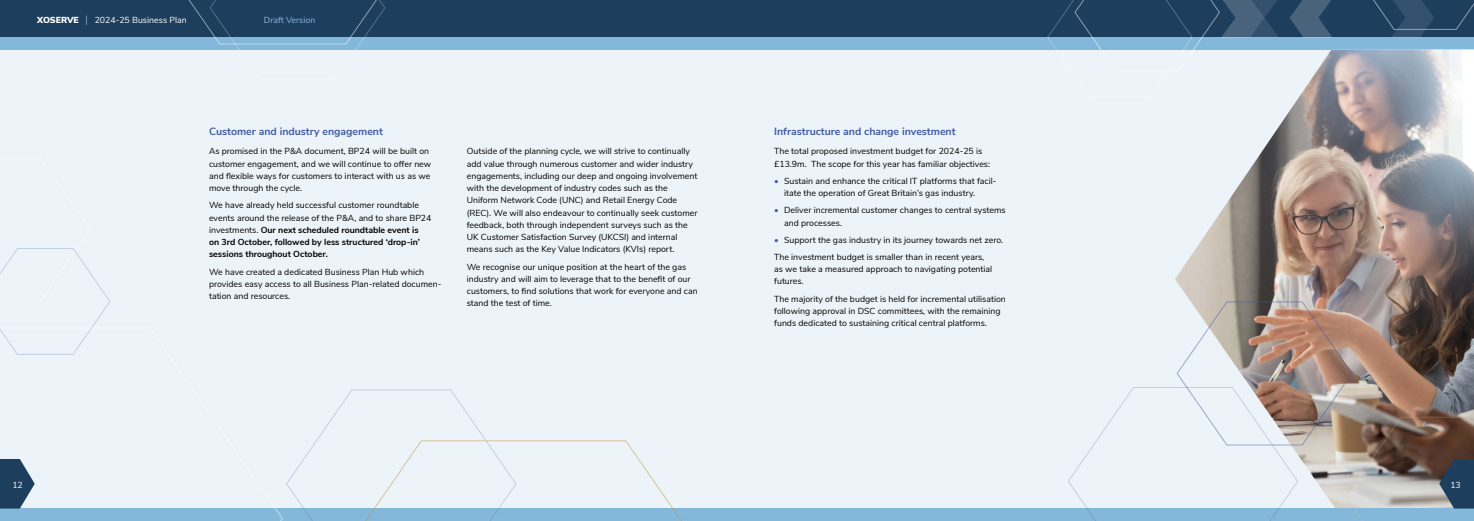
<style>
.page{position:relative;width:1474px;height:521px;background:#fff}
.page>*{position:absolute;margin:0;border:0;box-sizing:border-box;transform-origin:0 0}
.t1{font:700 10.5px "Nunito Sans";color:#405ba3}
.t2{font:8.75px/12.2px "Nunito Sans";color:#000}
.t3{font:700 8.75px/12.2px "Nunito Sans";color:#000}
.t4{font:8.75px "Nunito Sans";color:#fff}
.t5{font:8.75px "Nunito Sans";color:#84b8da}
.s1{font-weight:900}
.s2{font-size:10.5px;color:#84b8da}
.s3{font-weight:400}
.s4{color:#405ba3}
</style>
<div class="page">
<div style="left:737px;top:25px;width:736px;height:25px;background:#84b8da"></div>
<div style="left:0;top:25px;width:737px;height:25px;background:#84b8da"></div>
<div style="left:737px;top:50px;width:736px;height:471px;background:#edf4f9"></div>
<div style="left:0;top:50px;width:737px;height:471px;background:#edf4f9"></div>
<img style="left:1175px;top:97px;width:298px;height:204px">
<div style="left:737px;top:508px;width:736px;height:13px;background:#84b8da"></div>
<svg style="left:1068px;top:387px;width:108px;height:134px"></svg>
<svg style="left:317px;top:389px;width:168px;height:50px"></svg>
<svg style="left:285px;top:439px;width:452px;height:82px"></svg>
<svg style="left:0;top:248px;width:111px;height:79px"></svg>
<svg style="left:0;top:327px;width:283px;height:194px"></svg>
<div style="left:737px;top:0;width:736px;height:37px;background:#1e3e5e"></div>
<div style="left:0;top:0;width:737px;height:37px;background:#1e3e5e"></div>
<svg style="left:0;top:459px;width:35px;height:49px"></svg>
<img style="left:1176px;top:301px;width:297px;height:220px">
<svg style="left:188px;top:0;width:198px;height:50px"></svg>
<svg style="left:1047px;top:0;width:426px;height:97px"></svg>
<p class="t4" style="left:37px;top:14px;width:151px"><span class="s1">XOSERVE</span> <span class="s2">|</span> 2024-25 Business Plan</p>
<p class="t5" style="left:264px;top:14px;width:53px">Draft Version</p>
<p class="t1" style="left:209px;top:123px;width:175px">Customer and industry engagement</p>
<p class="t2" style="left:209px;top:145px;width:224px">As promised in the P&amp;A document, BP24 will be built on customer engagement, and we will continue to offer new and flexible ways for customers to interact with us as we move through the cycle.</p>
<p class="t3" style="left:209px;top:199px;width:224px"><span class="s3">We have already held successful customer roundtable events around the release of the P&amp;A, and to share BP24 investments.</span> Our next scheduled roundtable event is<br>on 3rd October, followed by less structured ‘drop-in’ sessions throughout October.</p>
<p class="t2" style="left:209px;top:265px;width:234px">We have created a dedicated Business Plan Hub which provides easy access to all Business Plan-related documen&shy;tation and resources.</p>
<p class="t2" style="left:467px;top:145px;width:232px">Outside of the planning cycle, we will strive to continually add value through numerous customer and wider industry engagements, including our deep and ongoing involvement with the development of industry codes such as the Uniform Network Code (UNC) and Retail Energy Code (REC). We will also endeavour to continually seek customer feedback, both through independent surveys such as the UK Customer Satisfaction Survey (UKCSI) and internal means such as the Key Value Indicators (KVIs) report.</p>
<p class="t2" style="left:467px;top:260px;width:232px">We recognise our unique position at the heart of the gas industry and will aim to leverage that to the benefit of our customers, to find solutions that work for everyone and can stand the test of time.</p>
<p class="t1" style="left:774px;top:123px;width:183px">Infrastructure and change investment</p>
<p class="t2" style="left:774px;top:145px;width:217px">The total proposed investment budget for 2024-25 is £13.9m. The scope for this year has familiar objectives:</p>
<p class="t2" style="left:784px;top:174px;width:214px;text-indent:-10px"><span class="s4">•</span> Sustain and enhance the critical IT platforms that facil&shy;itate the operation of Great Britain’s gas industry.</p>
<p class="t2" style="left:784px;top:204px;width:223px;text-indent:-10px"><span class="s4">•</span> Deliver incremental customer changes to central systems and processes.</p>
<p class="t2" style="left:774px;top:231px;width:230px;line-height:17.2px"><span class="s4">•</span> Support the gas industry in its journey towards net zero.<br>The investment budget is smaller than in recent years,</p>
<p class="t2" style="left:774px;top:262px;width:219px">as we take a measured approach to navigating potential futures.</p>
<p class="t2" style="left:774px;top:292px;width:233px">The majority of the budget is held for incremental utilisation following approval in DSC committees, with the remaining funds dedicated to sustaining critical central platforms.</p>
<p class="t4" style="left:12px;top:479px;width:12px">12</p>
<p class="t4" style="left:1450px;top:479px;width:12px">13</p>
</div>
